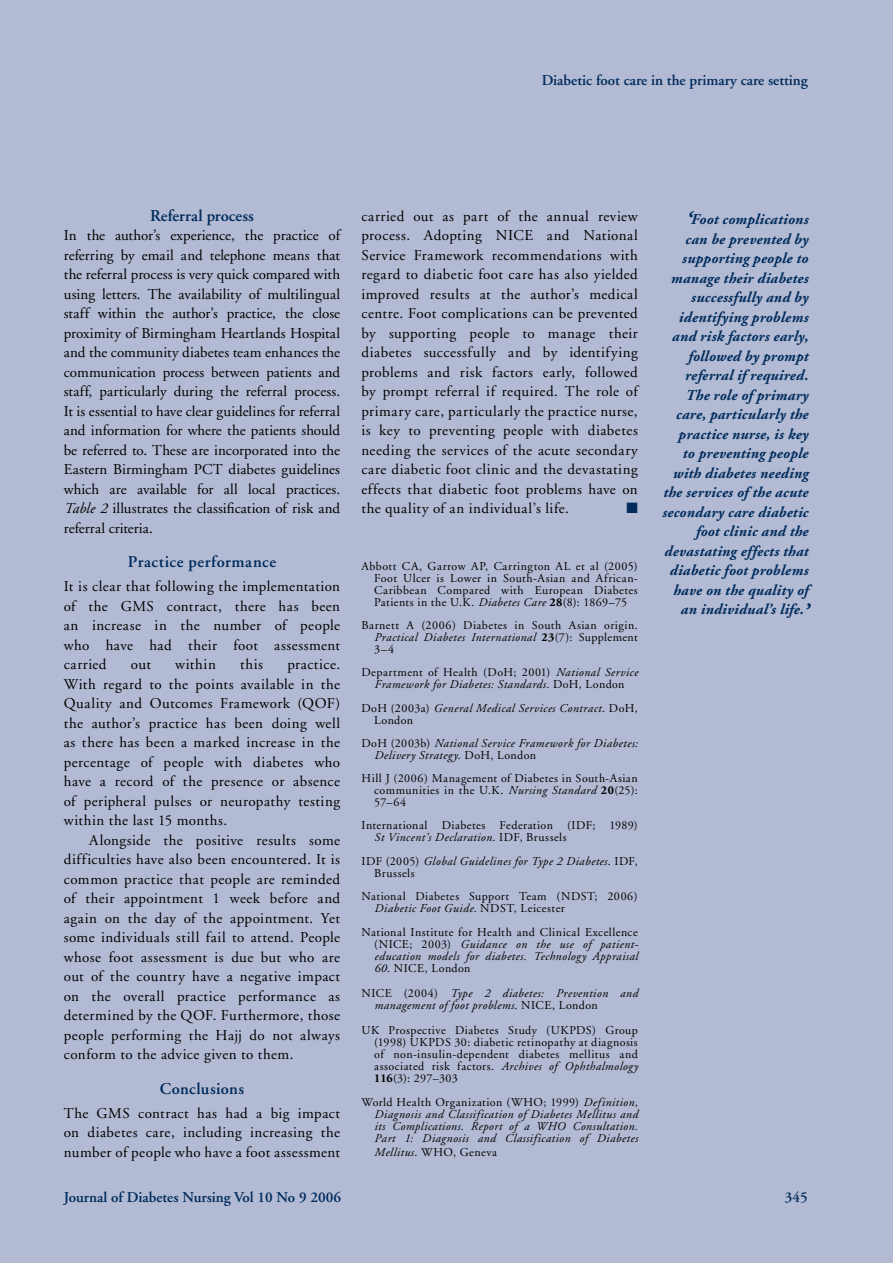
<style>
.page{position:relative;width:893px;height:1263px;background:#b2bbd3}
.page>*{position:absolute;margin:0;border:0;box-sizing:border-box;transform-origin:0 0}
.t1{font:600 16.5px "Adobe Garamond";letter-spacing:.02em;color:#002b5c}
.t2{font:600 16.5px "Adobe Garamond";color:#002b5c}
.t3{font:15px/19.5px "Adobe Garamond";letter-spacing:.025em;color:#000;text-align:justify}
.t4{font:italic 700 15px/19.5px "Adobe Garamond";letter-spacing:.015em;color:#002b5c;text-align:right}
.t5{font:600 15px "Adobe Garamond";color:#002b5c}
.t6{font:15px "Zapf Dingbats ITC";color:#002b5c}
.t7{font:12px/12px "Adobe Garamond";letter-spacing:.04em;color:#000;text-align:justify}
.t8{font:italic 12px/12px "Adobe Garamond";letter-spacing:.04em;color:#000}
.s1{font-style:italic}
.s2{font-weight:700}
.s3{font-style:normal}
.s4{font-size:22.5px}
</style>
<div class="page">
<p class="t5" style="left:542px;top:72px;width:268px">Diabetic foot care in the primary care setting</p>
<p class="t2" style="left:150px;top:206px;width:105px">Referral process</p>
<p class="t3" style="left:64px;top:226px;width:278px">In the author’s experience, the practice of referring by email and telephone means that the referral process is very quick compared with using letters. The availability of multilingual staff within the author’s practice, the close proximity of Birmingham Heartlands Hospital and the community diabetes team enhances the communication process between patients and staff, particularly during the referral process.<br>It is essential to have clear guidelines for referral and information for where the patients should be referred to. These are incorporated into the Eastern Birmingham PCT diabetes guidelines which are available for all local practices.<br><span class="s1">Table 2</span> illustrates the classification of risk and referral criteria.</p>
<p class="t1" style="left:128px;top:553px;width:150px">Practice performance</p>
<p class="t3" style="left:64px;top:577px;width:278px">It is clear that following the implementation of the GMS contract, there has been an increase in the number of people who have had their foot assessment carried</p>
<p class="t3" style="left:131px;top:655px;width:22px">out</p>
<p class="t3" style="left:175px;top:655px;width:42px">within</p>
<p class="t3" style="left:240px;top:655px;width:24px">this</p>
<p class="t3" style="left:64px;top:655px;width:278px;text-indent:224px">practice.<br>With regard to the points available in the Quality and Outcomes Framework (QOF) the author’s practice has been doing well as there has been a marked increase in the percentage of people with diabetes who have a record of the presence or absence of peripheral pulses or neuropathy testing within the last 15 months.</p>
<p class="t3" style="left:64px;top:831px;width:278px;text-indent:26px">Alongside the positive results some difficulties have also been encountered. It is common practice that people are reminded of their appointment 1 week before and again on the day of the appointment. Yet some individuals still fail to attend. People whose foot assessment is due but who are out of the country have a negative impact on the overall practice performance as determined by the QOF. Furthermore, those people performing the Hajj do not always conform to the advice given to them.</p>
<p class="t1" style="left:160px;top:1079px;width:86px">Conclusions</p>
<p class="t3" style="left:64px;top:1104px;width:278px">The GMS contract has had a big impact on diabetes care, including increasing the number of people who have a foot assessment</p>
<p class="t3" style="left:361px;top:207px;width:278px">carried out as part of the annual review process. Adopting NICE and National Service Framework recommendations with regard to diabetic foot care has also yielded improved results at the author’s medical centre. Foot complications can be prevented by supporting people to manage their diabetes successfully and by identifying problems and risk factors early, followed by prompt referral if required. The role of primary care, particularly the practice nurse, is key to preventing people with diabetes needing the services of the acute secondary care diabetic foot clinic and the devastating effects that diabetic foot problems have on the quality of an individual’s life.</p>
<p class="t6" style="left:626px;top:501px;width:13px">■</p>
<p class="t7" style="left:374px;top:560px;width:265px;text-indent:-13px">Abbott CA, Garrow AP, Carrington AL et al (2005)<br>Foot Ulcer is Lower in South-Asian and African-Caribbean Compared with European Diabetes Patients in the U.K. <span class="s1">Diabetes Care</span> <span class="s2">28</span>(8): 1869–75</p>
<p class="t7" style="left:374px;top:619px;width:265px;text-indent:-13px">Barnett A (2006) Diabetes in South Asian origin.<br><span class="s1">Practical Diabetes International</span> <span class="s2">23</span>(7): Supplement 3–4</p>
<p class="t8" style="left:361px;top:667px;width:278px;text-align:center"><span class="s3">Department of Health (DoH; 2001)</span> National Service<br>Framework for Diabetes: Standards<span class="s3">. DoH, London</span></p>
<p class="t8" style="left:374px;top:702px;width:265px;text-indent:-13px"><span class="s3">DoH (2003a)</span> General Medical Services Contract<span class="s3">. DoH,<br>London</span></p>
<p class="t8" style="left:374px;top:737px;width:265px;text-indent:-13px"><span class="s3">DoH (2003b)</span> National Service Framework for Diabetes:<br>Delivery Strategy<span class="s3">. DoH, London</span></p>
<p class="t7" style="left:374px;top:773px;width:265px;text-indent:-13px">Hill J (2006) Management of Diabetes in South-Asian communities in the U.K. <span class="s1">Nursing Standard</span> <span class="s2">20</span>(25):<br>57–64</p>
<p class="t7" style="left:374px;top:820px;width:265px;text-indent:-13px">International Diabetes Federation (IDF; 1989)<br><span class="s1">St Vincent’s Declaration</span>. IDF, Brussels</p>
<p class="t8" style="left:374px;top:855px;width:265px;text-indent:-13px"><span class="s3">IDF (2005)</span> Global Guidelines for Type 2 Diabetes<span class="s3">. IDF,<br>Brussels</span></p>
<p class="t7" style="left:374px;top:890px;width:265px;text-indent:-13px">National Diabetes Support Team (NDST; 2006)<br><span class="s1">Diabetic Foot Guide</span>. NDST, Leicester</p>
<p class="t8" style="left:374px;top:927px;width:266px;text-align:justify;text-indent:-13px"><span class="s3">National Institute for Health and Clinical Excellence (NICE; 2003)</span> Guidance on the use of patient&shy;education models for diabetes. Technology Appraisal</p>
<p class="t8" style="left:361px;top:957px;width:278px;line-height:24.6px;text-indent:13px">60<span class="s3">. NICE, London<br>NICE (2004)</span> Type 2 diabetes: Prevention and</p>
<p class="t7" style="left:361px;top:993px;width:278px;line-height:24.6px;text-indent:13px"><span class="s1">management of foot problems</span>. NICE, London<br>UK Prospective Diabetes Study (UKPDS) Group</p>
<p class="t7" style="left:374px;top:1036px;width:265px">(1998) UKPDS 30: diabetic retinopathy at diagnosis of non-insulin-dependent diabetes mellitus and associated risk factors. <span class="s1">Archives of Ophthalmology </span><span class="s2">116</span>(3): 297–303</p>
<p class="t8" style="left:374px;top:1097px;width:265px;text-align:justify;text-indent:-13px"><span class="s3">World Health Organization (WHO; 1999)</span> Definition, Diagnosis and Classification of Diabetes Mellitus and its Complications. Report of a WHO Consultation.<br>Part 1: Diagnosis and Classification of Diabetes</p>
<p class="t7" style="left:374px;top:1146px;width:124px"><span class="s1">Mellitus</span>. WHO, Geneva</p>
<p class="t4" style="left:662px;top:210px;width:148px"><span class="s4">‘</span>Foot complications can be prevented by supporting people to manage their diabetes successfully and by identifying problems and risk factors early, followed by prompt referral if required.<br>The role of primary care, particularly the practice nurse, is key<br>to preventing people with diabetes needing the services of the acute secondary care diabetic foot clinic and the devastating effects that diabetic foot problems have on the quality of an individual’s life.<span class="s4">’</span></p>
<p class="t5" style="left:64px;top:1189px;width:279px">Journal of Diabetes Nursing Vol 10 No 9 2006</p>
<p class="t5" style="left:785px;top:1189px;width:24px">345</p>
</div>
